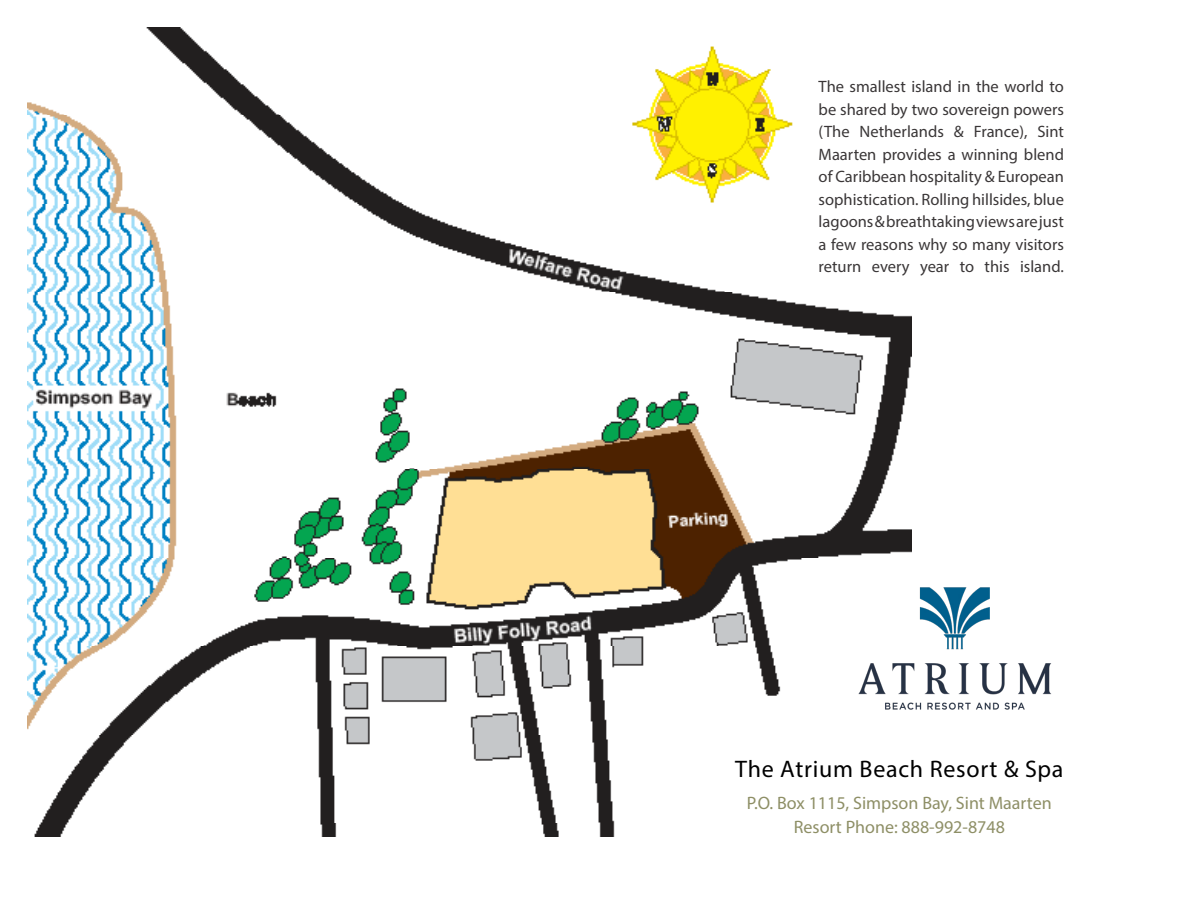
<style>
.page{position:relative;width:1188px;height:918px;background:#fff}
.page>*{position:absolute;margin:0;border:0;box-sizing:border-box;transform-origin:0 0}
.t1{font:24px "Myriad Pro";letter-spacing:.03em;color:#000}
.t2{font:18px "Myriad Pro";color:#8e8f66}
.t3{font:16.5px/22.5px "Myriad Pro";color:#231f20;text-align:justify}
</style>
<div class="page">
<img style="left:27px;top:27px;width:885px;height:810px">
<div style="left:638px;top:697px;width:523px;height:194px;background:#fff"></div>
<img style="left:832px;top:561px;width:220px;height:149px">
<p class="t3" style="left:819px;top:75px;width:247px">The smallest island in the world to be shared by two sovereign powers (The Netherlands &amp; France), Sint Maarten provides a winning blend of Caribbean hospitality &amp; European sophistication. Rolling hillsides, blue lagoons &amp; breathtaking views are just a few reasons why so many visitors return every year to this island.</p>
<p class="t1" style="left:735px;top:754px;width:330px">The Atrium Beach Resort &amp; Spa</p>
<p class="t2" style="left:747px;top:792px;width:306px">P.O. Box 1115, Simpson Bay, Sint Maarten</p>
<p class="t2" style="left:794px;top:816px;width:213px">Resort Phone: 888-992-8748</p>
</div>
